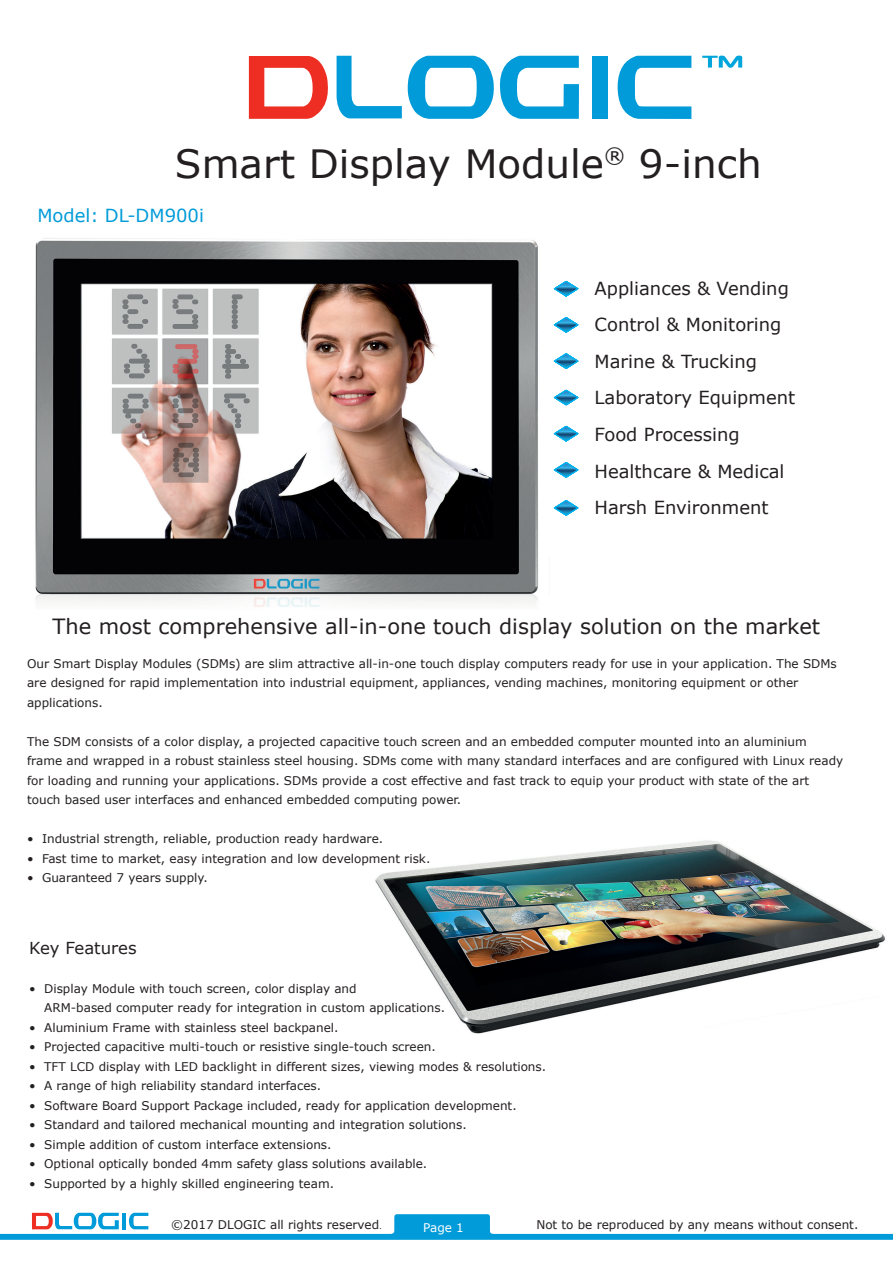
<style>
.page{position:relative;width:893px;height:1263px;background:#fff}
.page>*{position:absolute;margin:0;border:0;box-sizing:border-box;transform-origin:0 0}
.t1{font:39px "Verdana";color:#231f20}
.t2{font:21px "Verdana";color:#231f20}
.t3{font:18px/36.6px "Verdana";color:#231f20}
.t4{font:18px "Verdana";color:#009bd8}
.t5{font:16.5px "Verdana";color:#231f20}
.t6{font:12px/19.5px "Verdana";color:#231f20}
.t7{font:12px "Verdana";color:#fff}
.s1{font-family:"Adobe Song Std";font-weight:300}
</style>
<div class="page">
<img style="left:375px;top:840px;width:511px;height:194px">
<svg style="left:554px;top:281px;width:24px;height:15px"></svg>
<svg style="left:554px;top:317px;width:24px;height:15px"></svg>
<svg style="left:554px;top:354px;width:24px;height:15px"></svg>
<svg style="left:554px;top:390px;width:24px;height:15px"></svg>
<svg style="left:554px;top:426px;width:24px;height:15px"></svg>
<svg style="left:554px;top:462px;width:24px;height:15px"></svg>
<svg style="left:554px;top:500px;width:24px;height:15px"></svg>
<svg style="left:249px;top:56px;width:79px;height:63px"></svg>
<svg style="left:337px;top:56px;width:242px;height:63px"></svg>
<div style="left:592px;top:56px;width:15px;height:63px;background:#009bd8"></div>
<svg style="left:618px;top:56px;width:73px;height:63px"></svg>
<svg style="left:0;top:1213px;width:893px;height:27px"></svg>
<svg style="left:702px;top:56px;width:40px;height:12px"></svg>
<img style="left:35px;top:238px;width:504px;height:369px">
<h1 class="t1" style="left:175px;top:137px;width:588px">Smart Display Module<sup>®</sup> 9-inch</h1>
<h3 class="t4" style="left:37px;top:203px;width:168px">Model: DL-DM900i</h3>
<h3 class="t3" style="left:594px;top:270px;width:202px">Appliances &amp; Vending<br>Control &amp; Monitoring<br>Marine &amp; Trucking<br>Laboratory Equipment<br>Food Processing<br>Healthcare &amp; Medical<br>Harsh Environment</h3>
<h2 class="t2" style="left:53px;top:612px;width:769px">The most comprehensive all-in-one touch display solution on the market</h2>
<p class="t6" style="left:27px;top:653px;width:811px">Our Smart Display Modules (SDMs) are slim attractive all-in-one touch display computers ready for use in your application. The SDMs are designed for rapid implementation into industrial equipment, appliances, vending machines, monitoring equipment or other applications.</p>
<p class="t6" style="left:27px;top:731px;width:818px">The SDM consists of a color display, a projected capacitive touch screen and an embedded computer mounted into an aluminium frame and wrapped in a robust stainless steel housing. SDMs come with many standard interfaces and are configured with Linux ready for loading and running your applications. SDMs provide a cost effective and fast track to equip your product with state of the art touch based user interfaces and enhanced embedded computing power.</p>
<p class="t6" style="left:27px;top:829px;width:358px">• Industrial strength, reliable, production ready hardware.</p>
<p class="t6" style="left:27px;top:848px;width:405px">• Fast time to market, easy integration and low development risk.</p>
<p class="t6" style="left:27px;top:868px;width:182px">• Guaranteed 7 years supply.</p>
<h3 class="t5" style="left:29px;top:936px;width:109px">Key Features</h3>
<p class="t6" style="left:44px;top:978px;width:402px;text-indent:-15px">• Display Module with touch screen, color display and<br>ARM-based computer ready for integration in custom applications.</p>
<p class="t6" style="left:29px;top:1017px;width:311px">• Aluminium Frame with stainless steel backpanel.</p>
<p class="t6" style="left:29px;top:1037px;width:408px">• Projected capacitive multi-touch or resistive single-touch screen.</p>
<p class="t6" style="left:29px;top:1056px;width:518px">• TFT LCD display with LED backlight in different sizes, viewing modes &amp; resolutions.</p>
<p class="t6" style="left:29px;top:1076px;width:293px">• A range of high reliability standard interfaces.</p>
<p class="t6" style="left:29px;top:1095px;width:489px">• Software Board Support Package included, ready for application development.</p>
<p class="t6" style="left:29px;top:1115px;width:439px">• Standard and tailored mechanical mounting and integration solutions.</p>
<p class="t6" style="left:29px;top:1134px;width:304px">• Simple addition of custom interface extensions.</p>
<p class="t6" style="left:29px;top:1154px;width:400px">• Optional optically bonded 4mm safety glass solutions available.</p>
<p class="t6" style="left:29px;top:1173px;width:306px">• Supported by a highly skilled engineering team.</p>
<p class="t6" style="left:171px;top:1215px;width:212px">©2017 DLOGIC all rights reserved<span class="s1">.</span></p>
<p class="t6" style="left:536px;top:1215px;width:323px">Not to be reproduced by any means without consent.</p>
<p class="t7" style="left:423px;top:1219px;width:42px">Page 1</p>
</div>
